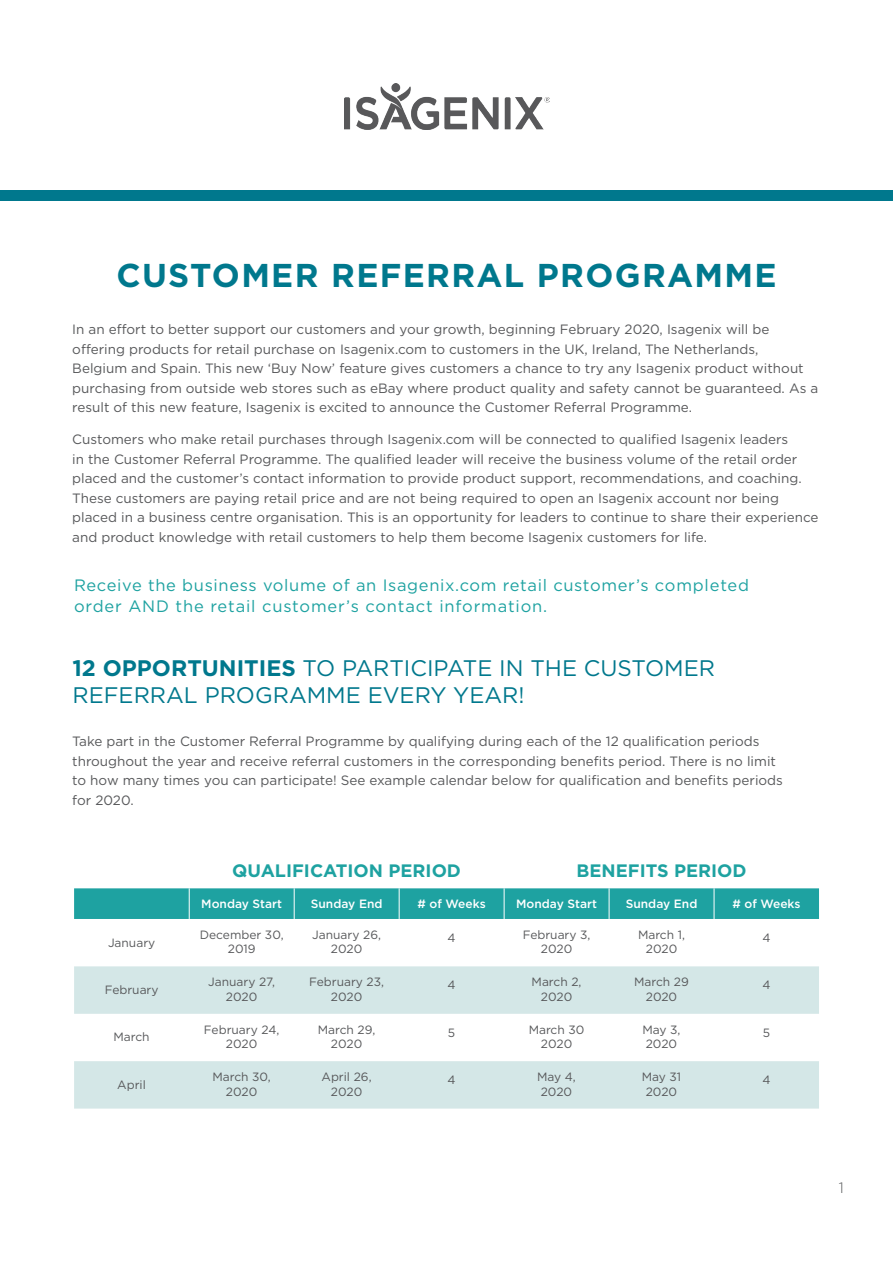
<style>
.page{position:relative;width:893px;height:1263px;background:#fff}
.page>*{position:absolute;margin:0;border:0;box-sizing:border-box;transform-origin:0 0}
.t1{font:700 33px "Gotham";letter-spacing:.04em;color:#00788d}
.t2{font:22.5px/27px "Gotham";color:#00788d}
.t3{font:700 18px "Gotham";color:#1ea2a1}
.t4{font:16.5px/21px "Gotham";letter-spacing:.04em;color:#1ea2a1}
.t5{font:300 15px "Gotham";color:#57585a}
.t6{font:13.5px/19.5px "Gotham";color:#57585a}
.t7{font:12px/14.4px "Gotham";color:#57585a;text-align:center}
.t8{font:500 12px "Gotham";color:#fff}
.s1{font-weight:700}
</style>
<div class="page">
<div style="left:74px;top:888px;width:745px;height:31px;background:#1ea2a1"></div>
<svg style="left:74px;top:966px;width:745px;height:142px;fill:#d4e7e7"></svg>
<hr style="left:189px;top:888px;width:1px;height:31px;background:#fff">
<hr style="left:294px;top:888px;width:1px;height:31px;background:#fff">
<hr style="left:399px;top:888px;width:1px;height:31px;background:#fff">
<hr style="left:504px;top:888px;width:1px;height:31px;background:#fff">
<hr style="left:609px;top:888px;width:1px;height:31px;background:#fff">
<hr style="left:714px;top:888px;width:1px;height:31px;background:#fff">
<img style="left:345px;top:83px;width:204px;height:46px">
<div style="left:0;top:190px;width:893px;height:10px;background:#00788d"></div>
<h1 class="t1" style="left:116px;top:254px;width:662px">CUSTOMER REFERRAL PROGRAMME</h1>
<p class="t6" style="left:72px;top:319px;width:747px">In an effort to better support our customers and your growth, beginning February 2020, Isagenix will be offering products for retail purchase on Isagenix.com to customers in the UK, Ireland, The Netherlands,<br>Belgium and Spain. This new ‘Buy Now’ feature gives customers a chance to try any Isagenix product without purchasing from outside web stores such as eBay where product quality and safety cannot be guaranteed. As a result of this new feature, Isagenix is excited to announce the Customer Referral Programme.</p>
<p class="t6" style="left:72px;top:429px;width:748px">Customers who make retail purchases through Isagenix.com will be connected to qualified Isagenix leaders<br>in the Customer Referral Programme. The qualified leader will receive the business volume of the retail order placed and the customer’s contact information to provide product support, recommendations, and coaching.<br>These customers are paying retail price and are not being required to open an Isagenix account nor being placed in a business centre organisation. This is an opportunity for leaders to continue to share their experience and product knowledge with retail customers to help them become Isagenix customers for life.</p>
<p class="t4" style="left:74px;top:574px;width:677px">Receive the business volume of an Isagenix.com retail customer’s completed order AND the retail customer’s contact information.</p>
<h2 class="t2" style="left:72px;top:654px;width:644px"><span class="s1">12 OPPORTUNITIES</span> TO PARTICIPATE IN THE CUSTOMER<br>REFERRAL PROGRAMME EVERY YEAR!</h2>
<p class="t6" style="left:72px;top:732px;width:712px">Take part in the Customer Referral Programme by qualifying during each of the 12 qualification periods throughout the year and receive referral customers in the corresponding benefits period. There is no limit to how many times you can participate! See example calendar below for qualification and benefits periods for 2020.</p>
<h3 class="t3" style="left:232px;top:859px;width:230px">QUALIFICATION PERIOD</h3>
<h3 class="t3" style="left:577px;top:859px;width:172px">BENEFITS PERIOD</h3>
<p class="t8" style="left:201px;top:896px;width:82px">Monday Start</p>
<p class="t8" style="left:311px;top:896px;width:73px">Sunday End</p>
<p class="t8" style="left:418px;top:896px;width:70px"># of Weeks</p>
<p class="t8" style="left:516px;top:896px;width:82px">Monday Start</p>
<p class="t8" style="left:626px;top:896px;width:73px">Sunday End</p>
<p class="t8" style="left:732px;top:896px;width:70px"># of Weeks</p>
<p class="t7" style="left:108px;top:935px;width:49px">January</p>
<p class="t7" style="left:200px;top:927px;width:85px">December 30,<br>2019</p>
<p class="t7" style="left:312px;top:927px;width:70px">January 26,<br>2020</p>
<p class="t7" style="left:448px;top:930px;width:10px">4</p>
<p class="t7" style="left:523px;top:927px;width:69px">February 3,<br>2020</p>
<p class="t7" style="left:638px;top:927px;width:49px">March 1,<br>2020</p>
<p class="t7" style="left:762px;top:930px;width:10px">4</p>
<p class="t7" style="left:105px;top:982px;width:55px">February</p>
<p class="t7" style="left:208px;top:975px;width:68px">January 27,<br>2020</p>
<p class="t7" style="left:309px;top:975px;width:76px">February 23,<br>2020</p>
<p class="t7" style="left:448px;top:978px;width:10px">4</p>
<p class="t7" style="left:532px;top:975px;width:51px">March 2,<br>2020</p>
<p class="t7" style="left:634px;top:975px;width:56px">March 29<br>2020</p>
<p class="t7" style="left:762px;top:978px;width:10px">4</p>
<p class="t7" style="left:113px;top:1030px;width:38px">March</p>
<p class="t7" style="left:204px;top:1022px;width:77px">February 24,<br>2020</p>
<p class="t7" style="left:318px;top:1022px;width:59px">March 29,<br>2020</p>
<p class="t7" style="left:448px;top:1025px;width:9px">5</p>
<p class="t7" style="left:529px;top:1022px;width:57px">March 30<br>2020</p>
<p class="t7" style="left:642px;top:1022px;width:40px;text-align:left">May 3,<br>2020</p>
<p class="t7" style="left:763px;top:1025px;width:9px">5</p>
<p class="t7" style="left:117px;top:1077px;width:30px">April</p>
<p class="t7" style="left:212px;top:1069px;width:60px">March 30,<br>2020</p>
<p class="t7" style="left:321px;top:1069px;width:52px">April 26,<br>2020</p>
<p class="t7" style="left:447px;top:1072px;width:10px">4</p>
<p class="t7" style="left:537px;top:1069px;width:40px">May 4,<br>2020</p>
<p class="t7" style="left:642px;top:1069px;width:41px">May 31<br>2020</p>
<p class="t7" style="left:762px;top:1072px;width:10px">4</p>
<p class="t5" style="left:839px;top:1178px;width:7px">1</p>
</div>
